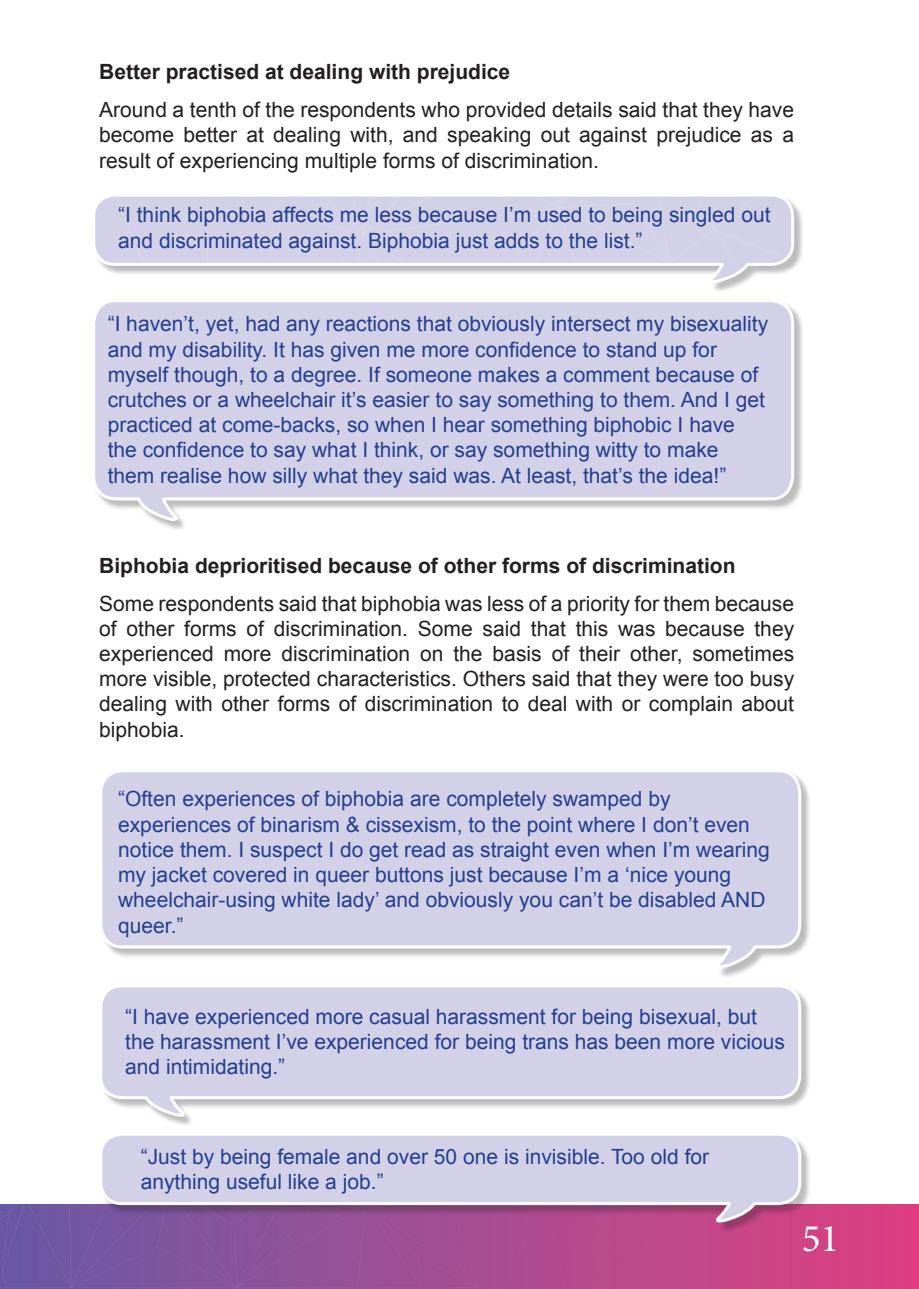
<style>
.page{position:relative;width:919px;height:1289px;background:#fff}
.page>*{position:absolute;margin:0;border:0;box-sizing:border-box;transform-origin:0 0}
.t1{font:39.3px "Minion Pro";color:#fff}
.t2{font:21px/25.2px "Arial";color:#253f8e}
.t3{font:21px/25.2px "Arial";color:#231f20;text-align:justify}
.t4{font:700 21px "Arial";color:#231f20}
</style>
<div class="page">
<img style="left:0;top:1204px;width:918px;height:84px">
<div style="left:101px;top:985px;width:710px;height:142px;background:#231f20;opacity:.3"></div>
<svg style="left:101px;top:985px;width:701px;height:139px"></svg>
<div style="left:93px;top:300px;width:711px;height:231px;background:#231f20;opacity:.3"></div>
<svg style="left:93px;top:300px;width:702px;height:229px;background:#d8d6e9"></svg>
<div style="left:101px;top:770px;width:710px;height:208px;background:#231f20;opacity:.3"></div>
<svg style="left:101px;top:770px;width:701px;height:206px;background:#d8d6e9"></svg>
<div style="left:93px;top:195px;width:711px;height:99px;background:#231f20;opacity:.3"></div>
<svg style="left:93px;top:195px;width:702px;height:96px"></svg>
<div style="left:101px;top:1134px;width:710px;height:98px;background:#231f20;opacity:.3"></div>
<svg style="left:98px;top:1134px;width:704px;height:95px;background:#c7b2d2"></svg>
<p class="t4" style="left:99px;top:58px;width:412px">Better practised at dealing with prejudice</p>
<p class="t3" style="left:99px;top:97px;width:696px">Around a tenth of the respondents who provided details said that they have become better at dealing with, and speaking out against prejudice as a result of experiencing multiple forms of discrimination.</p>
<p class="t2" style="left:118px;top:202px;width:654px">“I think biphobia affects me less because I’m used to being singled out and discriminated against. Biphobia just adds to the list.”</p>
<p class="t2" style="left:108px;top:311px;width:662px">“I haven’t, yet, had any reactions that obviously intersect my bisexuality and my disability. It has given me more confidence to stand up for myself though, to a degree. If someone makes a comment because of crutches or a wheelchair it’s easier to say something to them. And I get practiced at come-backs, so when I hear something biphobic I have the confidence to say what I think, or say something witty to make them realise how silly what they said was. At least, that’s the idea!”</p>
<p class="t4" style="left:99px;top:551px;width:637px">Biphobia deprioritised because of other forms of discrimination</p>
<p class="t3" style="left:99px;top:591px;width:696px">Some respondents said that biphobia was less of a priority for them because of other forms of discrimination. Some said that this was because they experienced more discrimination on the basis of their other, sometimes more visible, protected characteristics. Others said that they were too busy dealing with other forms of discrimination to deal with or complain about biphobia.</p>
<p class="t2" style="left:118px;top:786px;width:653px">“Often experiences of biphobia are completely swamped by experiences of binarism &amp; cissexism, to the point where I don’t even notice them. I suspect I do get read as straight even when I’m wearing my jacket covered in queer buttons just because I’m a ‘nice young wheelchair-using white lady’ and obviously you can’t be disabled AND queer.”</p>
<p class="t2" style="left:125px;top:1003px;width:661px">“I have experienced more casual harassment for being bisexual, but the harassment I’ve experienced for being trans has been more vicious and intimidating.”</p>
<p class="t2" style="left:141px;top:1143px;width:570px">“Just by being female and over 50 one is invisible. Too old for anything useful like a job.”</p>
<h1 class="t1" style="left:801px;top:1211px;width:39px">51</h1>
</div>
